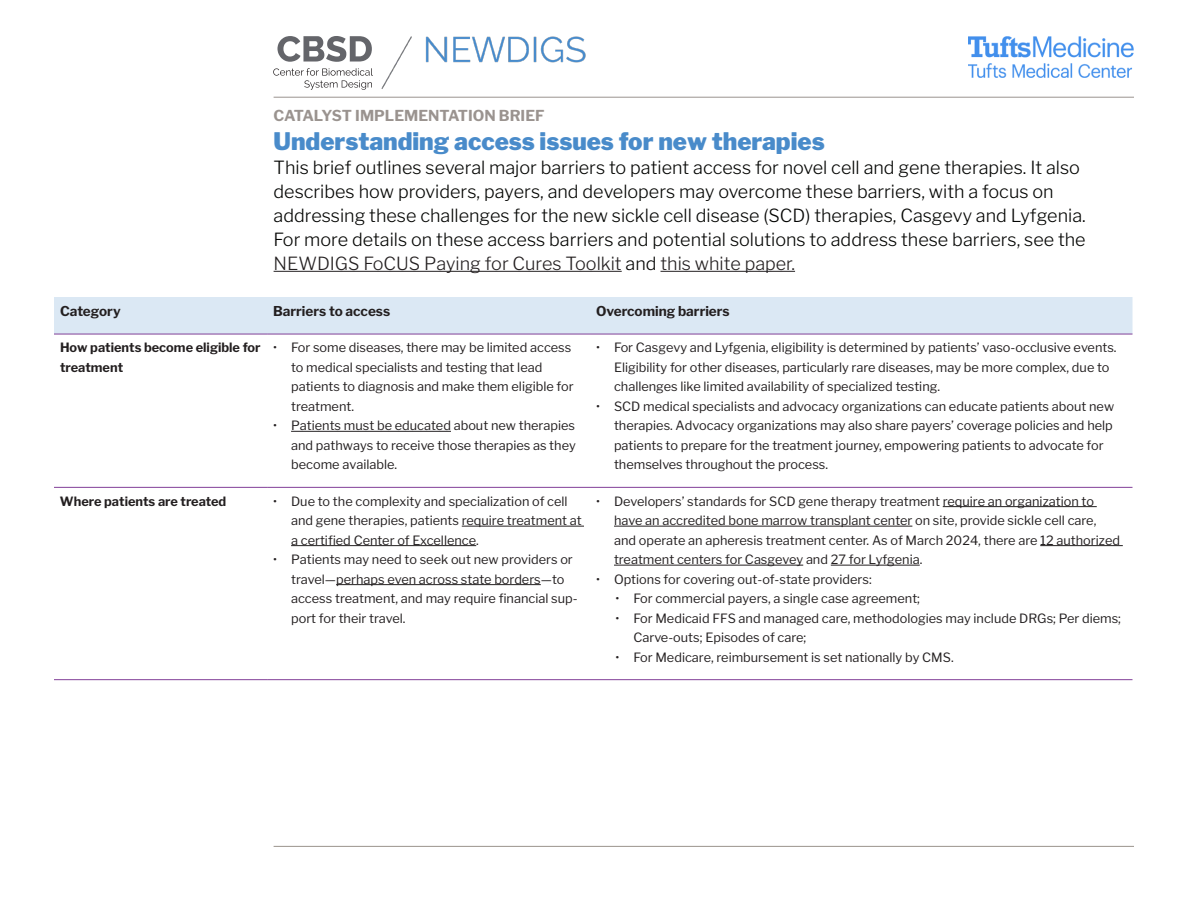
<style>
.page{position:relative;width:1188px;height:918px;background:#fff}
.page>*{position:absolute;margin:0;border:0;box-sizing:border-box;transform-origin:0 0}
.t1{font:900 24px "Libre Franklin";color:#498bca}
.t2{font:300 18px/24px "Libre Franklin";color:#040503}
.t3{font:700 15px "Libre Franklin";color:#9a938f}
.t4{font:700 13.5px "Libre Franklin";color:#231f20}
.t5{font:12.75px/19.5px "Libre Franklin";color:#231f20}
.t6{font:700 12.75px/19.5px "Libre Franklin";color:#231f20}
.s1{color:#231f20}
</style>
<div class="page">
<hr style="left:274px;top:846px;width:860px;height:1px;background:#9a938d">
<hr style="left:274px;top:97px;width:860px;height:1px;background:#9a938f">
<hr style="left:274px;top:271px;width:348px;height:1px;background:#231f20">
<hr style="left:661px;top:271px;width:134px;height:1px;background:#231f20">
<img style="left:968px;top:36px;width:166px;height:41px">
<svg style="left:273px;top:68px;width:100px;height:22px"></svg>
<svg style="left:277px;top:36px;width:95px;height:26px"></svg>
<img style="left:381px;top:36px;width:205px;height:53px">
<div style="left:54px;top:297px;width:1078px;height:37px;background:#dbe8f4"></div>
<hr style="left:54px;top:487px;width:213px;height:1px;background:#824098">
<hr style="left:267px;top:487px;width:323px;height:1px;background:#824098">
<hr style="left:590px;top:487px;width:542px;height:1px;background:#824098">
<hr style="left:54px;top:334px;width:213px;height:1px;background:#824098">
<hr style="left:267px;top:334px;width:323px;height:1px;background:#824098">
<hr style="left:590px;top:334px;width:542px;height:1px;background:#824098">
<hr style="left:54px;top:679px;width:213px;height:1px;background:#824098">
<hr style="left:267px;top:679px;width:323px;height:1px;background:#824098">
<hr style="left:590px;top:679px;width:542px;height:1px;background:#824098">
<hr style="left:291px;top:431px;width:160px;height:1px;background:#231f20">
<hr style="left:462px;top:526px;width:122px;height:1px;background:#231f20">
<hr style="left:291px;top:545px;width:185px;height:1px;background:#231f20">
<hr style="left:336px;top:584px;width:205px;height:1px;background:#231f20">
<hr style="left:943px;top:506px;width:154px;height:1px;background:#231f20">
<hr style="left:614px;top:526px;width:298px;height:1px;background:#231f20">
<hr style="left:1040px;top:545px;width:83px;height:1px;background:#231f20">
<hr style="left:614px;top:565px;width:189px;height:1px;background:#231f20">
<hr style="left:831px;top:565px;width:89px;height:1px;background:#231f20">
<p class="t3" style="left:274px;top:107px;width:273px">CATALYST IMPLEMENTATION BRIEF</p>
<h1 class="t1" style="left:274px;top:127px;width:553px">Understanding access issues for new therapies</h1>
<p class="t2" style="left:274px;top:155px;width:814px">This brief outlines several major barriers to patient access for novel cell and gene therapies. It also describes how providers, payers, and developers may overcome these barriers, with a focus on addressing these challenges for the new sickle cell disease (SCD) therapies, Casgevy and Lyfgenia.<br>For more details on these access barriers and potential solutions to address these barriers, see the <span class="s1">NEWDIGS FoCUS Paying for Cures Toolkit</span> and <span class="s1">this white paper.</span></p>
<p class="t4" style="left:60px;top:303px;width:62px">Category</p>
<p class="t4" style="left:273px;top:303px;width:119px">Barriers to access</p>
<p class="t4" style="left:596px;top:303px;width:135px">Overcoming barriers</p>
<p class="t6" style="left:60px;top:338px;width:202px">How patients become eligible for treatment</p>
<p class="t5" style="left:291px;top:338px;width:284px;text-indent:-18px">• For some diseases, there may be limited access to medical specialists and testing that lead patients to diagnosis and make them eligible for treatment.</p>
<p class="t5" style="left:291px;top:416px;width:286px;text-align:justify;text-indent:-18px">• Patients must be educated about new therapies and pathways to receive those therapies as they become available.</p>
<p class="t5" style="left:614px;top:338px;width:504px;text-indent:-18px">• For Casgevy and Lyfgenia, eligibility is determined by patients’ vaso-occlusive events.<br>Eligibility for other diseases, particularly rare diseases, may be more complex, due to challenges like limited availability of specialized testing.</p>
<p class="t5" style="left:614px;top:396px;width:502px;text-indent:-18px">• SCD medical specialists and advocacy organizations can educate patients about new therapies. Advocacy organizations may also share payers’ coverage policies and help patients to prepare for the treatment journey, empowering patients to advocate for themselves throughout the process.</p>
<p class="t6" style="left:60px;top:491px;width:168px">Where patients are treated</p>
<p class="t5" style="left:291px;top:491px;width:292px;text-indent:-18px">• Due to the complexity and specialization of cell and gene therapies, patients require treatment at a certified Center of Excellence.</p>
<p class="t5" style="left:291px;top:550px;width:288px;text-indent:-18px">• Patients may need to seek out new providers or travel—perhaps even across state borders—to access treatment, and may require financial sup&shy;port for their travel.</p>
<p class="t5" style="left:614px;top:491px;width:508px;text-indent:-18px">• Developers’ standards for SCD gene therapy treatment require an organization to have an accredited bone marrow transplant center on site, provide sickle cell care, and operate an apheresis treatment center. As of March 2024, there are 12 authorized treatment centers for Casgevey and 27 for Lyfgenia.</p>
<p class="t5" style="left:596px;top:569px;width:277px">• Options for covering out-of-state providers:</p>
<p class="t5" style="left:616px;top:589px;width:306px">• For commercial payers, a single case agreement;</p>
<p class="t5" style="left:634px;top:608px;width:489px;text-indent:-18px">• For Medicaid FFS and managed care, methodologies may include DRGs; Per diems;<br>Carve-outs; Episodes of care;</p>
<p class="t5" style="left:616px;top:647px;width:340px">• For Medicare, reimbursement is set nationally by CMS.</p>
</div>
